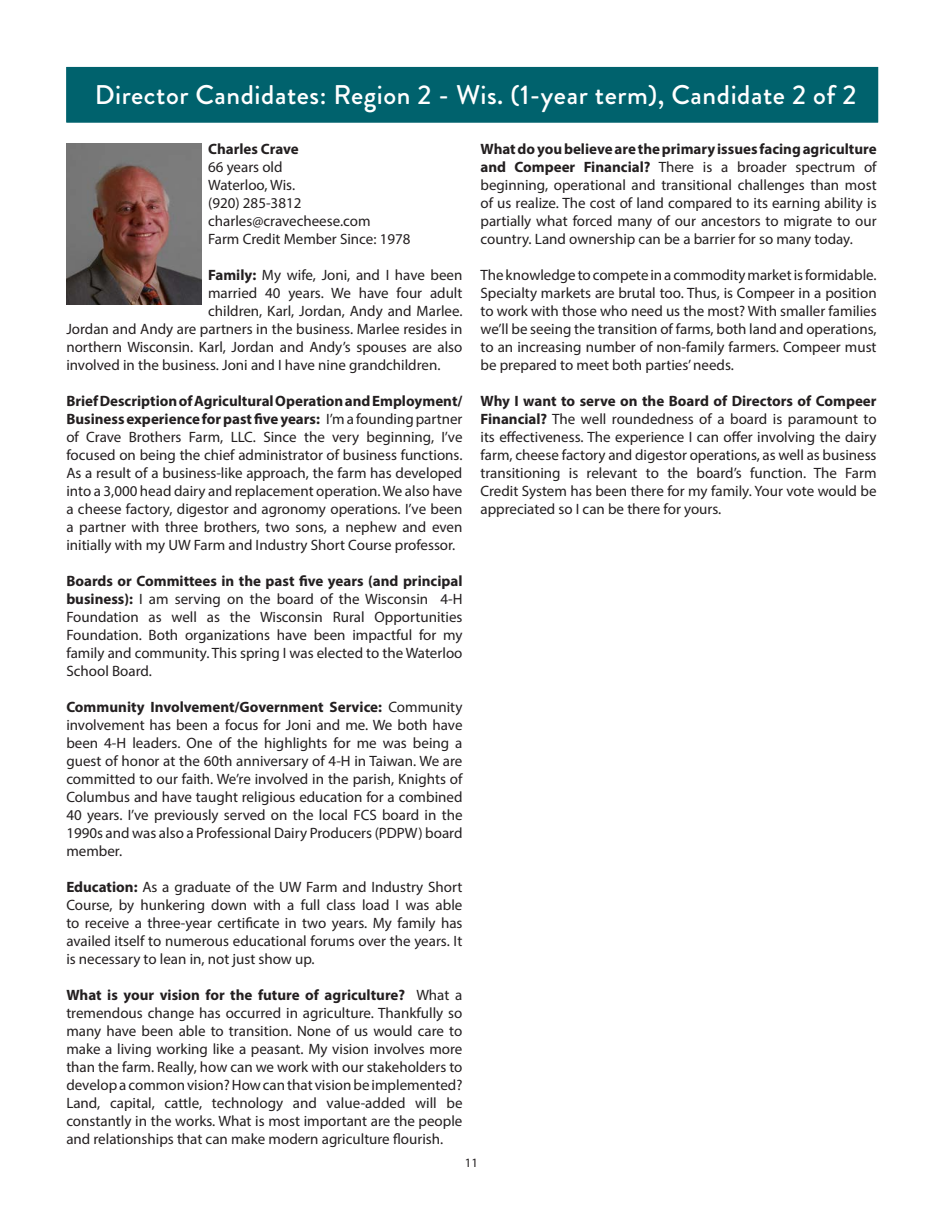
<style>
.page{position:relative;width:943px;height:1214px;background:#fff}
.page>*{position:absolute;margin:0;border:0;box-sizing:border-box;transform-origin:0 0}
.t1{font:500 30px "Brandon Grotesque";letter-spacing:.02em;color:#fff}
.t2{font:500 27px "Brandon Grotesque";letter-spacing:.02em;color:#fff}
.t3{font:15px/18px "Myriad Pro";color:#231f20;text-align:justify}
.t4{font:700 15px "Myriad Pro";letter-spacing:-.005em;color:#231f20}
.t5{font:12.75px "Myriad Pro";color:#231f20}
.s1{font-weight:700}
</style>
<div class="page">
<div style="left:67px;top:68px;width:810px;height:54px;background:#00626d"></div>
<div style="left:66px;top:67px;width:812px;height:55px;border:2px solid #00626d"></div>
<img style="left:66px;top:144px;width:135px;height:161px">
<h1 class="t1" style="left:95px;top:74px;width:251px">Director Candidates</h1>
<h2 class="t2" style="left:95px;top:76px;width:763px">Director Candidates: Region 2 - Wis. (1-year term), Candidate 2 of 2</h2>
<p class="t4" style="left:208px;top:139px;width:92px">Charles Crave</p>
<p class="t3" style="left:208px;top:158px;width:204px;text-align:left">66 years old<br>Waterloo, Wis.<br>(920) 285-3812 charles@cravecheese.com<br>Farm Credit Member Since: 1978</p>
<p class="t3" style="left:208px;top:266px;width:256px"><span class="s1">Family:</span> My wife, Joni, and I have been</p>
<p class="t3" style="left:208px;top:284px;width:256px">married 40 years. We have four adult</p>
<p class="t3" style="left:208px;top:302px;width:256px">children, Karl, Jordan, Andy and Marlee.</p>
<p class="t3" style="left:66px;top:320px;width:397px">Jordan and Andy are partners in the business. Marlee resides in</p>
<p class="t3" style="left:66px;top:338px;width:397px">northern Wisconsin. Karl, Jordan and Andy’s spouses are also</p>
<p class="t3" style="left:66px;top:356px;width:375px">involved in the business. Joni and I have nine grandchildren.</p>
<p class="t3" style="left:66px;top:392px;width:398px"><span class="s1">Brief Description of Agricultural Operation and Employment/ Business experience for past five years:</span> I’m a founding partner of Crave Brothers Farm, LLC. Since the very beginning, I’ve focused on being the chief administrator of business functions.<br>As a result of a business-like approach, the farm has developed into a 3,000 head dairy and replacement operation. We also have a cheese factory, digestor and agronomy operations. I’ve been a partner with three brothers, two sons, a nephew and even initially with my UW Farm and Industry Short Course professor.</p>
<p class="t3" style="left:66px;top:572px;width:398px"><span class="s1">Boards or Committees in the past five years (and principal business):</span> I am serving on the board of the Wisconsin 4-H Foundation as well as the Wisconsin Rural Opportunities Foundation. Both organizations have been impactful for my family and community. This spring I was elected to the Waterloo School Board.</p>
<p class="t3" style="left:66px;top:698px;width:398px"><span class="s1">Community Involvement/Government Service:</span> Community involvement has been a focus for Joni and me. We both have been 4-H leaders. One of the highlights for me was being a guest of honor at the 60th anniversary of 4-H in Taiwan. We are committed to our faith. We’re involved in the parish, Knights of Columbus and have taught religious education for a combined 40 years. I’ve previously served on the local FCS board in the 1990s and was also a Professional Dairy Producers (PDPW) board member.</p>
<p class="t3" style="left:66px;top:878px;width:398px"><span class="s1">Education:</span> As a graduate of the UW Farm and Industry Short Course, by hunkering down with a full class load I was able to receive a three-year certificate in two years. My family has availed itself to numerous educational forums over the years. It is necessary to lean in, not just show up.</p>
<p class="t3" style="left:66px;top:986px;width:398px"><span class="s1">What is your vision for the future of agriculture?</span> What a tremendous change has occurred in agriculture. Thankfully so many have been able to transition. None of us would care to make a living working like a peasant. My vision involves more than the farm. Really, how can we work with our stakeholders to develop a common vision? How can that vision be implemented?<br>Land, capital, cattle, technology and value-added will be constantly in the works. What is most important are the people and relationships that can make modern agriculture flourish.</p>
<p class="t3" style="left:480px;top:140px;width:398px"><span class="s1">What do you believe are the primary issues facing agriculture and Compeer Financial?</span> There is a broader spectrum of beginning, operational and transitional challenges than most of us realize. The cost of land compared to its earning ability is partially what forced many of our ancestors to migrate to our country. Land ownership can be a barrier for so many today.</p>
<p class="t3" style="left:480px;top:266px;width:398px">The knowledge to compete in a commodity market is formidable.<br>Specialty markets are brutal too. Thus, is Compeer in a position to work with those who need us the most? With smaller families we’ll be seeing the transition of farms, both land and operations, to an increasing number of non-family farmers. Compeer must be prepared to meet both parties’ needs.</p>
<p class="t3" style="left:480px;top:392px;width:398px"><span class="s1">Why I want to serve on the Board of Directors of Compeer Financial?</span> The well roundedness of a board is paramount to its effectiveness. The experience I can offer involving the dairy farm, cheese factory and digestor operations, as well as business transitioning is relevant to the board’s function. The Farm Credit System has been there for my family. Your vote would be appreciated so I can be there for yours.</p>
<p class="t5" style="left:465px;top:1154px;width:15px">11</p>
</div>
